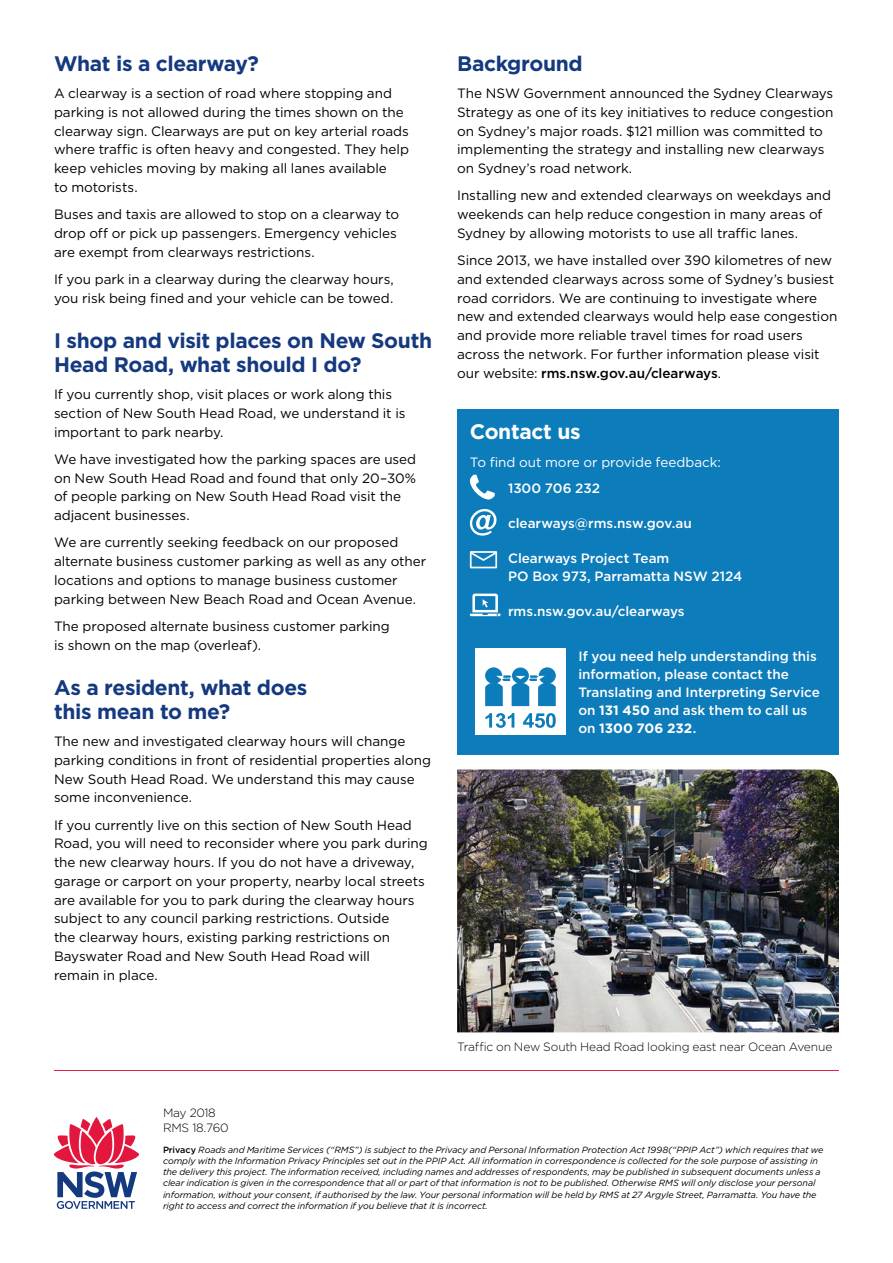
<style>
.page{position:relative;width:893px;height:1263px;background:#fff}
.page>*{position:absolute;margin:0;border:0;box-sizing:border-box;transform-origin:0 0}
._01_H2{font:700 21px/24px "Gotham";letter-spacing:-.02em;color:#15397f}
._01_H2-2{font:700 21px "Gotham";letter-spacing:-.015em;color:#fff}
._02_Body{font:13.5px/18.8px "Gotham";letter-spacing:-.005em;color:#000}
._03_Contact_info{font:500 13.5px/18px "Gotham";letter-spacing:-.005em;color:#fff}
._02_Body-2{font:13.5px "Gotham";color:#fff}
.t1{font:300 12px/15.8px "Gotham";letter-spacing:-.015em;color:#000}
.t2{font:italic 9px/11.2px "Gotham";letter-spacing:-.01em;color:#000}
.s1{font-weight:500}
.s2{font-weight:700}
.s3{font-weight:500;font-style:normal}
</style>
<div class="page">
<hr style="left:54px;top:1070px;width:785px;height:1px;background:#e3173e">
<svg style="left:54px;top:1117px;width:85px;height:92px"></svg>
<div style="left:457px;top:410px;width:382px;height:219px;background:#0d7cba"></div>
<svg style="left:470px;top:475px;width:25px;height:24px"></svg>
<svg style="left:469px;top:509px;width:28px;height:27px"></svg>
<svg style="left:470px;top:551px;width:27px;height:17px"></svg>
<svg style="left:470px;top:594px;width:30px;height:22px"></svg>
<div style="left:457px;top:629px;width:382px;height:125px;background:#0d7cba"></div>
<div style="left:475px;top:648px;width:91px;height:87px;background:#fff"></div>
<svg style="left:485px;top:667px;width:71px;height:39px"></svg>
<svg style="left:485px;top:713px;width:29px;height:15px"></svg>
<svg style="left:523px;top:713px;width:33px;height:15px"></svg>
<img style="left:457px;top:769px;width:382px;height:263px">
<h2 class="_01_H2" style="left:54px;top:51px;width:207px">What is a clearway?</h2>
<p class="_02_Body" style="left:54px;top:84px;width:356px">A clearway is a section of road where stopping and parking is not allowed during the times shown on the clearway sign. Clearways are put on key arterial roads where traffic is often heavy and congested. They help keep vehicles moving by making all lanes available<br>to motorists.</p>
<p class="_02_Body" style="left:54px;top:205px;width:347px">Buses and taxis are allowed to stop on a clearway to drop off or pick up passengers. Emergency vehicles are exempt from clearways restrictions.</p>
<p class="_02_Body" style="left:54px;top:269px;width:341px">If you park in a clearway during the clearway hours, you risk being fined and your vehicle can be towed.</p>
<h2 class="_01_H2" style="left:54px;top:328px;width:380px">I shop and visit places on New South<br>Head Road, what should I do?</h2>
<p class="_02_Body" style="left:54px;top:385px;width:353px">If you currently shop, visit places or work along this section of New South Head Road, we understand it is important to park nearby.</p>
<p class="_02_Body" style="left:54px;top:449px;width:364px">We have investigated how the parking spaces are used on New South Head Road and found that only 20–30% of people parking on New South Head Road visit the adjacent businesses.</p>
<p class="_02_Body" style="left:54px;top:533px;width:374px">We are currently seeking feedback on our proposed alternate business customer parking as well as any other locations and options to manage business customer parking between New Beach Road and Ocean Avenue.</p>
<p class="_02_Body" style="left:54px;top:616px;width:337px">The proposed alternate business customer parking is shown on the map (overleaf).</p>
<h2 class="_01_H2" style="left:54px;top:675px;width:255px">As a resident, what does this mean to me?</h2>
<p class="_02_Body" style="left:54px;top:732px;width:378px">The new and investigated clearway hours will change parking conditions in front of residential properties along New South Head Road. We understand this may cause some inconvenience.</p>
<p class="_02_Body" style="left:54px;top:815px;width:375px">If you currently live on this section of New South Head Road, you will need to reconsider where you park during the new clearway hours. If you do not have a driveway, garage or carport on your property, nearby local streets are available for you to park during the clearway hours subject to any council parking restrictions. Outside<br>the clearway hours, existing parking restrictions on Bayswater Road and New South Head Road will<br>remain in place.</p>
<h2 class="_01_H2" style="left:457px;top:51px;width:127px">Background</h2>
<p class="_02_Body" style="left:457px;top:84px;width:378px">The NSW Government announced the Sydney Clearways Strategy as one of its key initiatives to reduce congestion on Sydney’s major roads. $121 million was committed to implementing the strategy and installing new clearways on Sydney’s road network.</p>
<p class="_02_Body" style="left:457px;top:186px;width:375px">Installing new and extended clearways on weekdays and weekends can help reduce congestion in many areas of<br>Sydney by allowing motorists to use all traffic lanes.</p>
<p class="_02_Body" style="left:457px;top:251px;width:382px">Since 2013, we have installed over 390 kilometres of new and extended clearways across some of Sydney’s busiest road corridors. We are continuing to investigate where new and extended clearways would help ease congestion and provide more reliable travel times for road users across the network. For further information please visit our website: <span class="s1">rms.nsw.gov.au/clearways</span>.</p>
<h2 class="_01_H2-2" style="left:470px;top:418px;width:112px">Contact us</h2>
<p class="_02_Body-2" style="left:470px;top:453px;width:253px">To find out more or provide feedback:</p>
<p class="_03_Contact_info" style="left:508px;top:479px;width:93px">1300 706 232</p>
<p class="_03_Contact_info" style="left:508px;top:514px;width:185px">clearways@rms.nsw.gov.au</p>
<p class="_03_Contact_info" style="left:508px;top:549px;width:236px">Clearways Project Team<br>PO Box 973, Parramatta NSW 2124</p>
<p class="_03_Contact_info" style="left:508px;top:602px;width:178px">rms.nsw.gov.au/clearways</p>
<p class="_03_Contact_info" style="left:578px;top:647px;width:243px">If you need help understanding this information, please contact the<br>Translating and Interpreting Service on <span class="s2">131 450</span> and ask them to call us on <span class="s2">1300 706 232</span>.</p>
<p class="t1" style="left:457px;top:1038px;width:377px">Traffic on New South Head Road looking east near Ocean Avenue</p>
<p class="t1" style="left:163px;top:1104px;width:67px">May 2018<br>RMS 18.760</p>
<p class="t2" style="left:163px;top:1143px;width:662px"><span class="s3">Privacy</span> Roads and Maritime Services (“RMS”) is subject to the Privacy and Personal Information Protection Act 1998(“PPIP Act”) which requires that we comply with the Information Privacy Principles set out in the PPIP Act. All information in correspondence is collected for the sole purpose of assisting in the delivery this project. The information received, including names and addresses of respondents, may be published in subsequent documents unless a clear indication is given in the correspondence that all or part of that information is not to be published. Otherwise RMS will only disclose your personal information, without your consent, if authorised by the law. Your personal information will be held by RMS at 27 Argyle Street, Parramatta. You have the right to access and correct the information if you believe that it is incorrect.</p>
</div>
